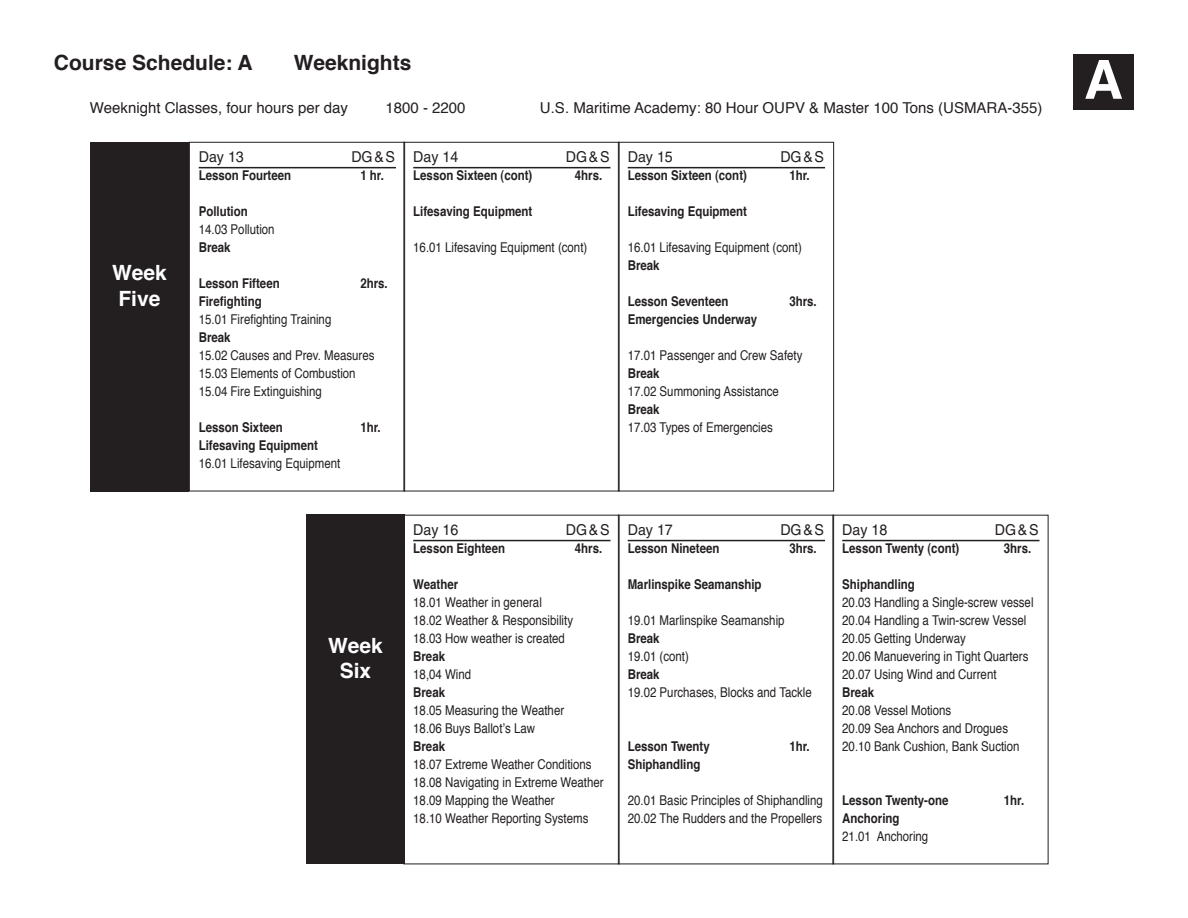
<style>
.page{position:relative;width:1188px;height:918px;background:#fff}
.page>*{position:absolute;margin:0;border:0;box-sizing:border-box;transform-origin:0 0}
.t1{font:700 54px "Helvetica LT Std";color:#fff}
.t2{font:700 21px "Helvetica";color:#231f20}
.t3{font:700 21px/25.2px "Helvetica";color:#fff}
.t4{font:15px "Helvetica";color:#231f20}
.t5{font:15px "Helvetica LT Std";color:#231f20;scale:.95 1}
.t6{font:13.5px/18px "Helvetica";color:#231f20;scale:.85 1}
.t7{font:700 13.5px "Helvetica";color:#231f20;scale:.85 1}
</style>
<div class="page">
<hr style="left:199px;top:167px;width:197px;height:1px;background:#231f20">
<div style="left:189px;top:142px;width:216px;height:349px;border:1px solid #231f20"></div>
<hr style="left:413px;top:167px;width:197px;height:1px;background:#231f20">
<div style="left:403px;top:142px;width:216px;height:349px;border:1px solid #231f20"></div>
<hr style="left:628px;top:167px;width:197px;height:1px;background:#231f20">
<div style="left:618px;top:142px;width:216px;height:349px;border:1px solid #231f20"></div>
<hr style="left:413px;top:540px;width:197px;height:1px;background:#231f20">
<div style="left:90px;top:142px;width:99px;height:349px;background:#231f20"></div>
<div style="left:306px;top:514px;width:99px;height:350px;background:#231f20"></div>
<hr style="left:628px;top:540px;width:197px;height:1px;background:#231f20">
<div style="left:618px;top:515px;width:216px;height:349px;border:1px solid #231f20"></div>
<hr style="left:842px;top:540px;width:197px;height:1px;background:#231f20">
<div style="left:832px;top:515px;width:216px;height:349px;border:1px solid #231f20"></div>
<div style="left:1073px;top:54px;width:61px;height:55px;background:#231f20"></div>
<h2 class="t2" style="left:54px;top:45px;width:200px">Course Schedule: A</h2>
<h2 class="t2" style="left:294px;top:45px;width:119px">Weeknights</h2>
<p class="t4" style="left:90px;top:96px;width:260px">Weeknight Classes, four hours per day</p>
<p class="t4" style="left:385px;top:96px;width:82px">1800 - 2200</p>
<p class="t4" style="left:540px;top:96px;width:504px">U.S. Maritime Academy: 80 Hour OUPV &amp; Master 100 Tons (USMARA-355)</p>
<h2 class="t3" style="left:112px;top:261px;width:56px">Week<br>Five</h2>
<p class="t5" style="left:199px;top:148px;width:49px">Day 13</p>
<p class="t5" style="left:351px;top:148px;width:48px">DG &amp; S</p>
<p class="t7" style="left:199px;top:165px;width:110px">Lesson Fourteen</p>
<p class="t7" style="left:360px;top:165px;width:29px">1 hr.</p>
<p class="t7" style="left:199px;top:201px;width:59px">Pollution</p>
<p class="t6" style="left:199px;top:221px;width:91px">14.03 Pollution</p>
<p class="t7" style="left:199px;top:237px;width:39px">Break</p>
<p class="t7" style="left:199px;top:273px;width:97px">Lesson Fifteen</p>
<p class="t7" style="left:360px;top:273px;width:34px">2hrs.</p>
<p class="t7" style="left:199px;top:291px;width:76px">Firefighting</p>
<p class="t6" style="left:199px;top:311px;width:158px">15.01 Firefighting Training</p>
<p class="t7" style="left:199px;top:327px;width:39px">Break</p>
<p class="t6" style="left:199px;top:347px;width:208px">15.02 Causes and Prev. Measures<br>15.03 Elements of Combustion<br>15.04 Fire Extinguishing</p>
<p class="t7" style="left:199px;top:417px;width:101px">Lesson Sixteen</p>
<p class="t7" style="left:360px;top:417px;width:26px">1hr.</p>
<p class="t7" style="left:199px;top:435px;width:142px">Lifesaving Equipment</p>
<p class="t6" style="left:199px;top:455px;width:168px">16.01 Lifesaving Equipment</p>
<p class="t5" style="left:413px;top:148px;width:49px">Day 14</p>
<p class="t5" style="left:566px;top:148px;width:48px">DG &amp; S</p>
<p class="t7" style="left:413px;top:165px;width:142px">Lesson Sixteen (cont)</p>
<p class="t7" style="left:575px;top:165px;width:34px">4hrs.</p>
<p class="t7" style="left:413px;top:201px;width:142px">Lifesaving Equipment</p>
<p class="t6" style="left:413px;top:239px;width:206px">16.01 Lifesaving Equipment (cont)</p>
<p class="t5" style="left:628px;top:148px;width:49px">Day 15</p>
<p class="t5" style="left:780px;top:148px;width:48px">DG &amp; S</p>
<p class="t7" style="left:628px;top:165px;width:142px">Lesson Sixteen (cont)</p>
<p class="t7" style="left:789px;top:165px;width:26px">1hr.</p>
<p class="t7" style="left:628px;top:201px;width:142px">Lifesaving Equipment</p>
<p class="t6" style="left:628px;top:239px;width:206px">16.01 Lifesaving Equipment (cont)</p>
<p class="t7" style="left:628px;top:255px;width:39px">Break</p>
<p class="t7" style="left:628px;top:291px;width:120px">Lesson Seventeen</p>
<p class="t7" style="left:789px;top:291px;width:34px">3hrs.</p>
<p class="t7" style="left:628px;top:309px;width:154px">Emergencies Underway</p>
<p class="t6" style="left:628px;top:347px;width:207px">17.01 Passenger and Crew Safety</p>
<p class="t7" style="left:628px;top:363px;width:39px">Break</p>
<p class="t6" style="left:628px;top:383px;width:179px">17.02 Summoning Assistance</p>
<p class="t7" style="left:628px;top:399px;width:39px">Break</p>
<p class="t6" style="left:628px;top:419px;width:172px">17.03 Types of Emergencies</p>
<h2 class="t3" style="left:328px;top:633px;width:56px;text-align:center">Week<br>Six</h2>
<p class="t5" style="left:413px;top:521px;width:49px">Day 16</p>
<p class="t5" style="left:566px;top:521px;width:48px">DG &amp; S</p>
<p class="t7" style="left:413px;top:538px;width:110px">Lesson Eighteen</p>
<p class="t7" style="left:575px;top:538px;width:34px">4hrs.</p>
<p class="t7" style="left:413px;top:574px;width:55px">Weather</p>
<p class="t6" style="left:413px;top:594px;width:190px">18.01 Weather in general<br>18.02 Weather &amp; Responsibility<br>18.03 How weather is created</p>
<p class="t7" style="left:413px;top:646px;width:39px">Break</p>
<p class="t6" style="left:413px;top:666px;width:70px">18,04 Wind</p>
<p class="t7" style="left:413px;top:682px;width:39px">Break</p>
<p class="t6" style="left:413px;top:702px;width:179px">18.05 Measuring the Weather<br>18.06 Buys Ballot’s Law</p>
<p class="t7" style="left:413px;top:736px;width:39px">Break</p>
<p class="t6" style="left:413px;top:756px;width:226px">18.07 Extreme Weather Conditions<br>18.08 Navigating in Extreme Weather<br>18.09 Mapping the Weather<br>18.10 Weather Reporting Systems</p>
<p class="t5" style="left:628px;top:521px;width:49px">Day 17</p>
<p class="t5" style="left:780px;top:521px;width:48px">DG &amp; S</p>
<p class="t7" style="left:628px;top:538px;width:110px">Lesson Nineteen</p>
<p class="t7" style="left:789px;top:538px;width:34px">3hrs.</p>
<p class="t7" style="left:628px;top:574px;width:159px">Marlinspike Seamanship</p>
<p class="t6" style="left:628px;top:612px;width:186px">19.01 Marlinspike Seamanship</p>
<p class="t7" style="left:628px;top:628px;width:39px">Break</p>
<p class="t6" style="left:628px;top:648px;width:74px">19.01 (cont)</p>
<p class="t7" style="left:628px;top:664px;width:39px">Break</p>
<p class="t6" style="left:628px;top:684px;width:218px">19.02 Purchases, Blocks and Tackle</p>
<p class="t7" style="left:628px;top:736px;width:98px">Lesson Twenty</p>
<p class="t7" style="left:789px;top:736px;width:26px">1hr.</p>
<p class="t7" style="left:628px;top:754px;width:87px">Shiphandling</p>
<p class="t6" style="left:628px;top:792px;width:231px">20.01 Basic Principles of Shiphandling<br>20.02 The Rudders and the Propellers</p>
<p class="t5" style="left:842px;top:521px;width:49px">Day 18</p>
<p class="t5" style="left:995px;top:521px;width:48px">DG &amp; S</p>
<p class="t7" style="left:842px;top:538px;width:139px">Lesson Twenty (cont)</p>
<p class="t7" style="left:1004px;top:538px;width:34px">3hrs.</p>
<p class="t7" style="left:842px;top:574px;width:87px">Shiphandling</p>
<p class="t6" style="left:842px;top:594px;width:227px">20.03 Handling a Single-screw vessel<br>20.04 Handling a Twin-screw Vessel<br>20.05 Getting Underway<br>20.06 Manuevering in Tight Quarters<br>20.07 Using Wind and Current</p>
<p class="t7" style="left:842px;top:682px;width:39px">Break</p>
<p class="t6" style="left:842px;top:702px;width:210px">20.08 Vessel Motions<br>20.09 Sea Anchors and Drogues<br>20.10 Bank Cushion, Bank Suction</p>
<p class="t7" style="left:842px;top:790px;width:127px">Lesson Twenty-one</p>
<p class="t7" style="left:1004px;top:790px;width:26px">1hr.</p>
<p class="t7" style="left:842px;top:808px;width:69px">Anchoring</p>
<p class="t6" style="left:842px;top:828px;width:103px">21.01 Anchoring</p>
<h1 class="t1" style="left:1084px;top:47px;width:40px">A</h1>
</div>
